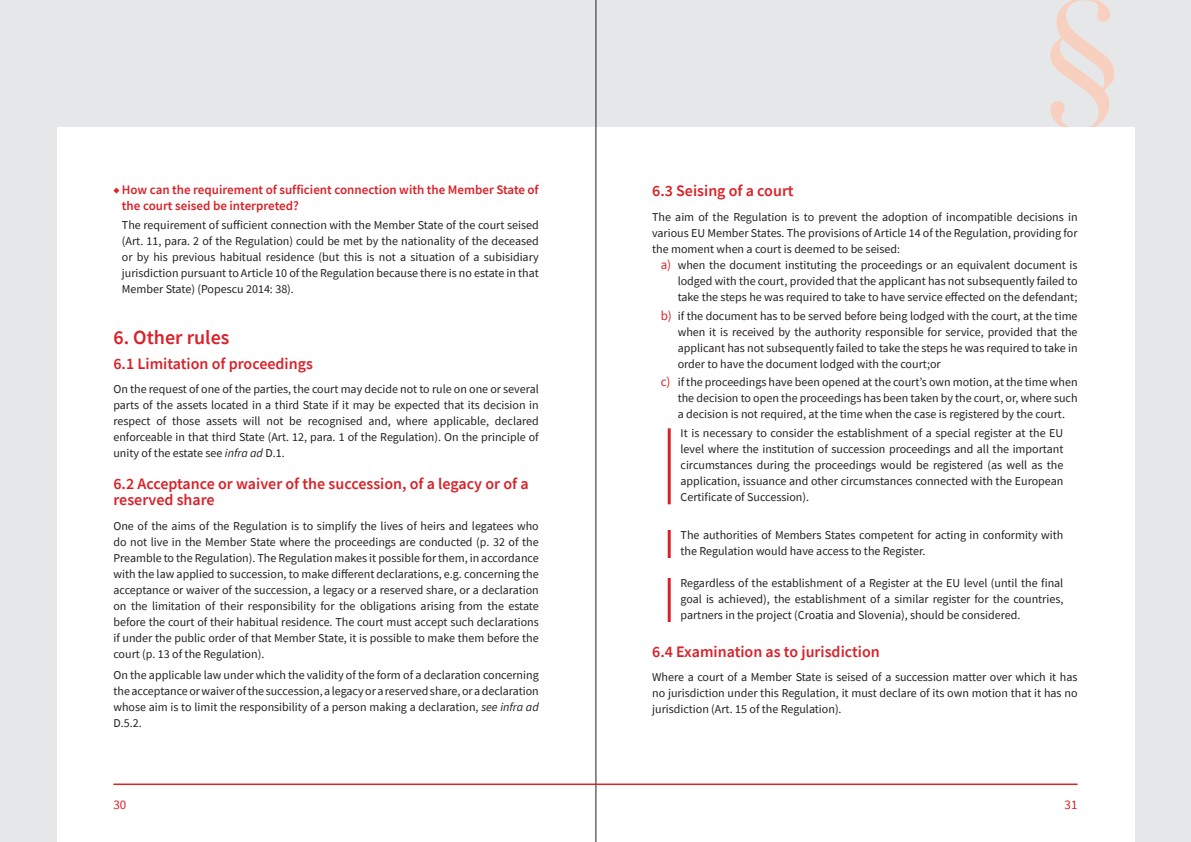
<style>
.page{position:relative;width:1191px;height:842px;background:#e6e7e9}
.page>*{position:absolute;margin:0;border:0;box-sizing:border-box;transform-origin:0 0}
.t1{font:600 20px "Source Sans Pro";color:#da2128}
.t2{font:600 16px/16px "Source Sans Pro";color:#da2128}
.t3{font:600 13px/16px "Source Sans Pro";color:#da2128}
.t4{font:13px "Source Sans Pro";color:#da2128}
.t5{font:12px/16px "Source Sans Pro";color:#231f20;text-align:justify}
.s1{font-size:7px}
.s2{font-style:italic}
.s3{font-size:13px;color:#da2128}
</style>
<div class="page">
<svg style="left:1050px;top:0;width:64px;height:128px"></svg>
<div style="left:57px;top:128px;width:1077px;height:714px;background:#fff"></div>
<hr style="left:596px;top:0;width:1px;height:842px;background:#231f20">
<hr style="left:113px;top:783px;width:964px;height:2px;background:#da2128">
<hr style="left:667px;top:428px;width:3px;height:76px;background:#da2128">
<hr style="left:667px;top:530px;width:3px;height:28px;background:#da2128">
<hr style="left:667px;top:578px;width:3px;height:44px;background:#da2128">
<p class="t3" style="left:122px;top:182px;width:418px;text-indent:-9px"><span class="s1">◆</span> How can the requirement of sufficient connection with the Member State of the court seised be interpreted?</p>
<p class="t5" style="left:122px;top:217px;width:418px">The requirement of sufficient connection with the Member State of the court seised (Art. 11, para. 2 of the Regulation) could be met by the nationality of the deceased or by his previous habitual residence (but this is not a situation of a subisidiary jurisdiction pursuant to Article 10 of the Regulation because there is no estate in that Member State) (Popescu 2014: 38).</p>
<h1 class="t1" style="left:113px;top:324px;width:117px">6. Other rules</h1>
<h2 class="t2" style="left:113px;top:355px;width:201px">6.1 Limitation of proceedings</h2>
<p class="t5" style="left:113px;top:381px;width:427px">On the request of one of the parties, the court may decide not to rule on one or several parts of the assets located in a third State if it may be expected that its decision in respect of those assets will not be recognised and, where applicable, declared enforceable in that third State (Art. 12, para. 1 of the Regulation). On the principle of unity of the estate see <span class="s2">infra ad</span> D.1.</p>
<h2 class="t2" style="left:113px;top:476px;width:417px">6.2 Acceptance or waiver of the succession, of a legacy or of a reserved share</h2>
<p class="t5" style="left:113px;top:518px;width:427px">One of the aims of the Regulation is to simplify the lives of heirs and legatees who do not live in the Member State where the proceedings are conducted (p. 32 of the Preamble to the Regulation). The Regulation makes it possible for them, in accordance with the law applied to succession, to make different declarations, e.g. concerning the acceptance or waiver of the succession, a legacy or a reserved share, or a declaration on the limitation of their responsibility for the obligations arising from the estate before the court of their habitual residence. The court must accept such declarations if under the public order of that Member State, it is possible to make them before the court (p. 13 of the Regulation).</p>
<p class="t5" style="left:113px;top:667px;width:427px">On the applicable law under which the validity of the form of a declaration concerning the acceptance or waiver of the succession, a legacy or a reserved share, or a declaration whose aim is to limit the responsibility of a person making a declaration, <span class="s2">see infra ad </span>D.5.2.</p>
<h2 class="t2" style="left:652px;top:183px;width:143px">6.3 Seising of a court</h2>
<p class="t5" style="left:652px;top:209px;width:427px">The aim of the Regulation is to prevent the adoption of incompatible decisions in various EU Member States. The provisions of Article 14 of the Regulation, providing for the moment when a court is deemed to be seised:</p>
<p class="t5" style="left:677px;top:257px;width:401px;text-indent:-17px"><span class="s3">a)</span> when the document instituting the proceedings or an equivalent document is lodged with the court, provided that the applicant has not subsequently failed to take the steps he was required to take to have service effected on the defendant;</p>
<p class="t5" style="left:677px;top:308px;width:401px;text-indent:-17px"><span class="s3">b)</span> if the document has to be served before being lodged with the court, at the time when it is received by the authority responsible for service, provided that the applicant has not subsequently failed to take the steps he was required to take in order to have the document lodged with the court;or</p>
<p class="t5" style="left:677px;top:374px;width:401px;text-indent:-17px"><span class="s3">c)</span> if the proceedings have been opened at the court’s own motion, at the time when the decision to open the proceedings has been taken by the court, or, where such a decision is not required, at the time when the case is registered by the court.</p>
<p class="t5" style="left:680px;top:425px;width:384px">It is necessary to consider the establishment of a special register at the EU level where the institution of succession proceedings and all the important circumstances during the proceedings would be registered (as well as the application, issuance and other circumstances connected with the European Certificate of Succession).</p>
<p class="t5" style="left:680px;top:527px;width:384px">The authorities of Members States competent for acting in conformity with the Regulation would have access to the Register.</p>
<p class="t5" style="left:680px;top:575px;width:384px">Regardless of the establishment of a Register at the EU level (until the final goal is achieved), the establishment of a similar register for the countries, partners in the project (Croatia and Slovenia), should be considered.</p>
<h2 class="t2" style="left:652px;top:643px;width:229px">6.4 Examination as to jurisdiction</h2>
<p class="t5" style="left:652px;top:669px;width:427px">Where a court of a Member State is seised of a succession matter over which it has no jurisdiction under this Regulation, it must declare of its own motion that it has no jurisdiction (Art. 15 of the Regulation).</p>
<p class="t4" style="left:113px;top:797px;width:14px">30</p>
<p class="t4" style="left:1064px;top:797px;width:14px">31</p>
</div>
